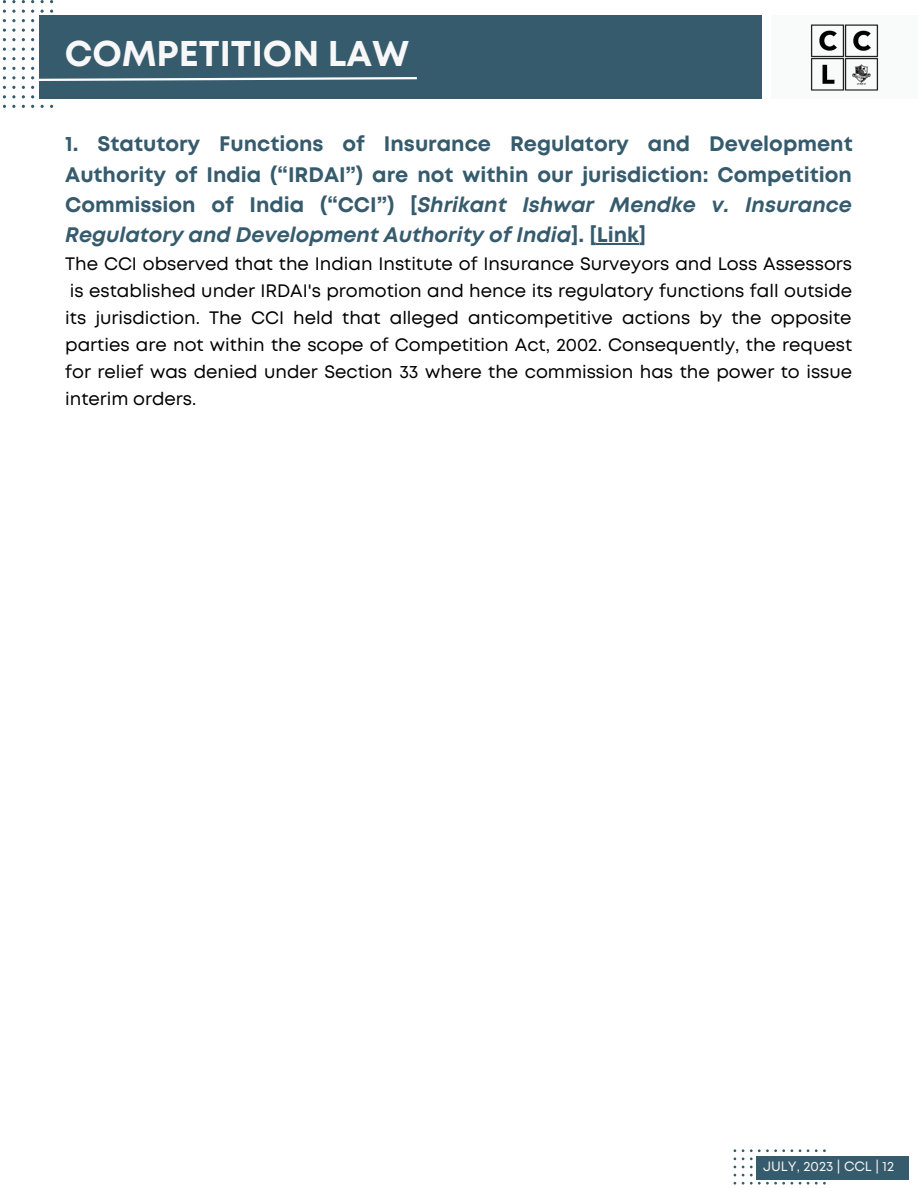
<style>
.page{position:relative;width:918px;height:1188px;background:#fff}
.page>*{position:absolute;margin:0;border:0;box-sizing:border-box;transform-origin:0 0}
.t1{font:700 35.7px "Mont";color:#f7f7f7}
.t2{font:700 21px/30.3px "Mont";color:#365b6d;text-align:justify}
.t3{font:18px/27px "Mont";color:#000;text-align:justify}
.t4{font:13.5px "Mont";color:#f7f7f7}
.s1{font-style:italic}
</style>
<div class="page">
<div style="left:39px;top:15px;width:722px;height:84px;background:#365b6d"></div>
<svg style="left:2px;top:0;width:415px;height:108px"></svg>
<svg style="left:734px;top:1149px;width:92px;height:36px"></svg>
<div style="left:756px;top:1157px;width:153px;height:23px;background:#365b6d"></div>
<div style="left:771px;top:15px;width:146px;height:84px;background:#f9fafa"></div>
<img style="left:810px;top:24px;width:69px;height:67px">
<hr style="left:597px;top:243px;width:42px;height:2px;background:#365b6d">
<p class="t1" style="left:65px;top:40px;width:346px">COMPETITION LAW</p>
<p class="t2" style="left:65px;top:130px;width:789px">1. Statutory Functions of Insurance Regulatory and Development Authority of India (“IRDAI”) are not within our jurisdiction: Competition Commission of India (“CCI”) [<span class="s1">Shrikant Ishwar Mendke v. Insurance Regulatory and Development Authority of India</span>]. [Link]</p>
<p class="t3" style="left:65px;top:252px;width:788px">The CCI observed that the Indian Institute of Insurance Surveyors and Loss Assessors is established under IRDAI's promotion and hence its regulatory functions fall outside its jurisdiction. The CCI held that alleged anticompetitive actions by the opposite parties are not within the scope of Competition Act, 2002. Consequently, the request for relief was denied under Section 33 where the commission has the power to issue interim orders.</p>
<p class="t4" style="left:763px;top:1161px;width:133px">JULY, 2023 | CCL | 12</p>
</div>
